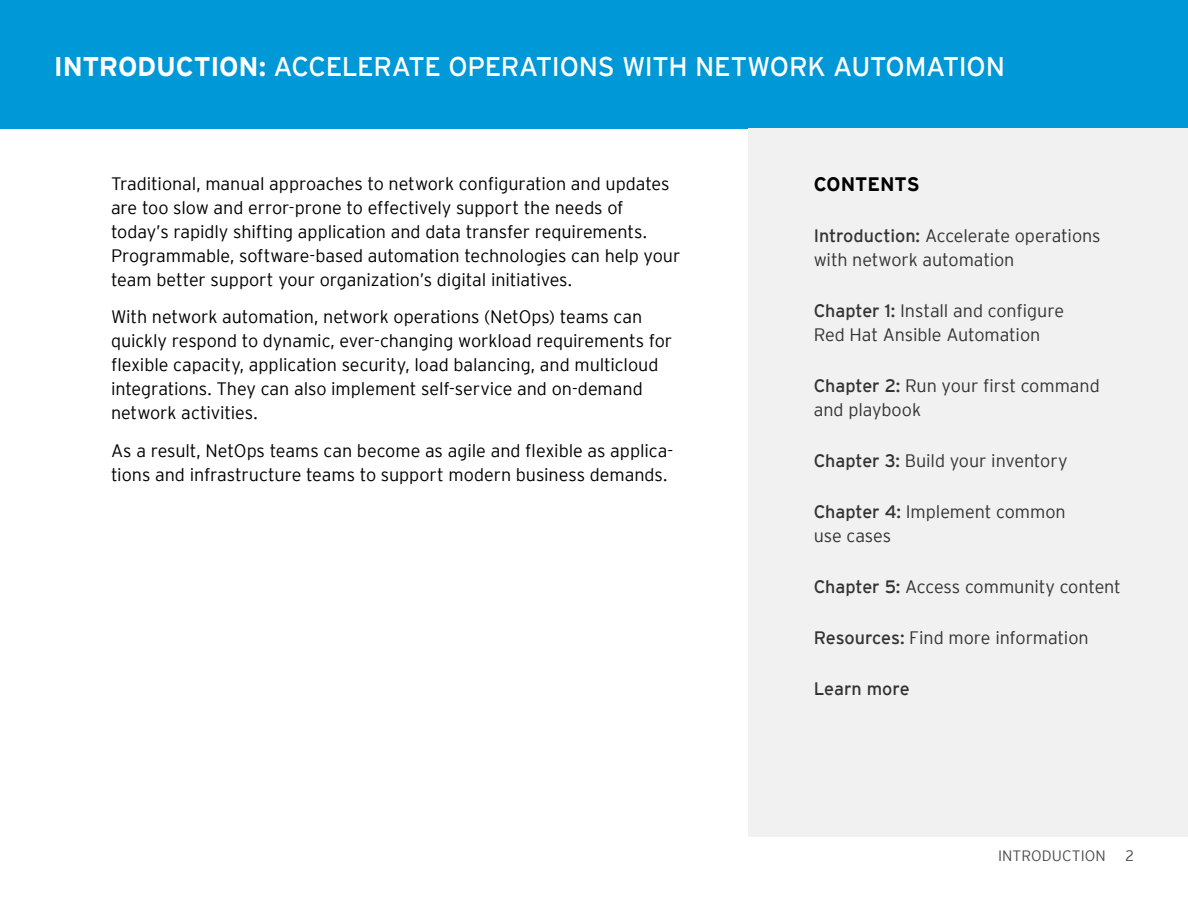
<style>
.page{position:relative;width:1188px;height:918px;background:#fff}
.page>*{position:absolute;margin:0;border:0;box-sizing:border-box;transform-origin:0 0}
.t1{font:27px "Interstate";letter-spacing:-.015em;color:#fff}
.t2{font:700 19.5px "Interstate";letter-spacing:-.005em;color:#000}
.t3{font:300 18px/24px "Interstate";letter-spacing:-.005em;color:#000}
.t4{font:300 18px/24px "Interstate";letter-spacing:-.005em;color:#333}
.t5{font:18px "Interstate";color:#333}
.t6{font:300 15px "Interstate";letter-spacing:.01em;color:#4c4c4c}
.s1{font-weight:700}
.s2{font-weight:400}
</style>
<div class="page">
<div style="left:0;top:0;width:1188px;height:129px;background:#0098d6"></div>
<div style="left:749px;top:129px;width:439px;height:708px;background:#f1f1f2"></div>
<h1 class="t1" style="left:54px;top:51px;width:953px"><span class="s1">INTRODUCTION:</span> ACCELERATE OPERATIONS WITH NETWORK AUTOMATION</h1>
<p class="t3" style="left:111px;top:171px;width:571px">Traditional, manual approaches to network configuration and updates are too slow and error-prone to effectively support the needs of today’s rapidly shifting application and data transfer requirements.<br>Programmable, software-based automation technologies can help your team better support your organization’s digital initiatives.</p>
<p class="t3" style="left:111px;top:305px;width:563px">With network automation, network operations (NetOps) teams can quickly respond to dynamic, ever-changing workload requirements for flexible capacity, application security, load balancing, and multicloud integrations. They can also implement self-service and on-demand network activities.</p>
<p class="t3" style="left:111px;top:438px;width:564px">As a result, NetOps teams can become as agile and flexible as applica&shy;tions and infrastructure teams to support modern business demands.</p>
<p class="t2" style="left:814px;top:173px;width:107px">CONTENTS</p>
<p class="t4" style="left:814px;top:224px;width:288px"><span class="s2">Introduction:</span> Accelerate operations with network automation</p>
<p class="t4" style="left:814px;top:299px;width:252px"><span class="s2">Chapter 1:</span> Install and configure<br>Red Hat Ansible Automation</p>
<p class="t4" style="left:814px;top:374px;width:288px"><span class="s2">Chapter 2:</span> Run your first command and playbook</p>
<p class="t4" style="left:814px;top:449px;width:255px"><span class="s2">Chapter 3:</span> Build your inventory</p>
<p class="t4" style="left:814px;top:500px;width:254px"><span class="s2">Chapter 4:</span> Implement common use cases</p>
<p class="t4" style="left:814px;top:575px;width:309px"><span class="s2">Chapter 5:</span> Access community content</p>
<p class="t4" style="left:814px;top:626px;width:277px"><span class="s2">Resources:</span> Find more information</p>
<p class="t5" style="left:814px;top:679px;width:97px">Learn more</p>
<p class="t6" style="left:998px;top:847px;width:109px">INTRODUCTION</p>
<p class="t6" style="left:1125px;top:847px;width:10px">2</p>
</div>
